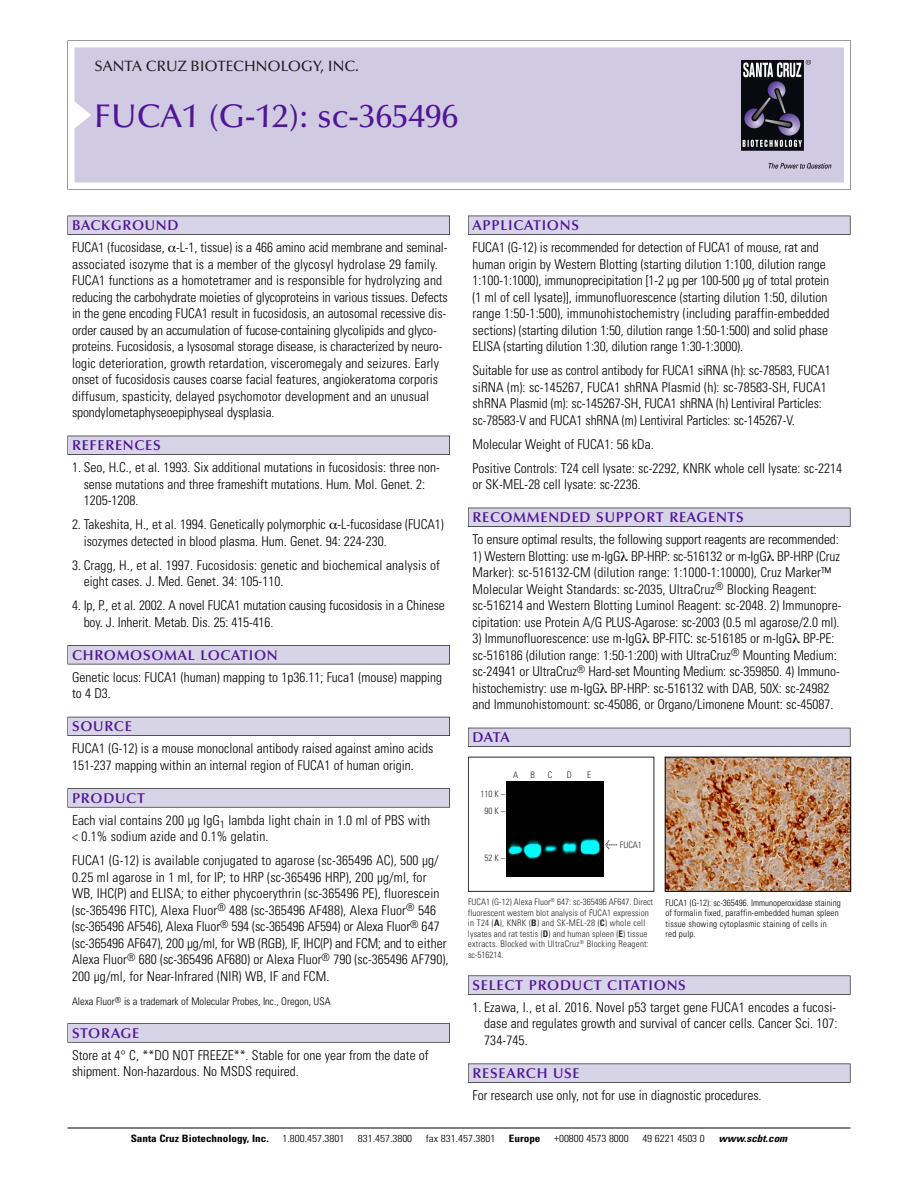
<style>
.page{position:relative;width:918px;height:1188px;background:#fff}
.page>*{position:absolute;margin:0;border:0;box-sizing:border-box;transform-origin:0 0}
.t1{font:500 33px "Optima";color:#511695}
.t2{font:500 15px "Optima";color:#231f20}
.t3{font:600 14.25px "Optima";letter-spacing:.05em;color:#511695}
.t4{font:300 condensed 13.5px/16.5px "Univers";color:#000}
.t5{font:300 condensed 10.5px "Univers";color:#000}
.t6{font:300 condensed 10.2px "Univers";color:#000;scale:1.1 1}
.t7{font:700 condensed 10.2px "Univers";color:#000;scale:1.1 1}
.t8{font:italic 700 condensed 10.2px "Univers";color:#000;scale:1.1 1}
.t9{font:300 condensed 9px/10.5px "Univers";letter-spacing:.01em;color:#272526}
.t10{font:300 condensed 9px/10.5px "Univers";letter-spacing:.015em;color:#000}
.s1{font-family:"Meta Plus";font-weight:400;font-stretch:normal;font-size:10.5px}
.s2{font-weight:700}
</style>
<div class="page">
<svg style="left:68px;top:40px;width:783px;height:149px"></svg>
<div style="left:74px;top:47px;width:770px;height:135px;background:#d1cae3"></div>
<img style="left:741px;top:60px;width:90px;height:108px">
<div style="left:68px;top:216px;width:382px;height:19px;background:#535256"></div>
<div style="left:68px;top:216px;width:381px;height:18px;background:#d7d4e8"></div>
<div style="left:68px;top:436px;width:382px;height:19px;background:#525156"></div>
<div style="left:68px;top:436px;width:381px;height:18px;background:#d7d4e8"></div>
<div style="left:68px;top:645px;width:382px;height:19px;background:#545357"></div>
<div style="left:68px;top:646px;width:381px;height:18px;background:#d7d4e8"></div>
<div style="left:68px;top:717px;width:382px;height:19px;background:#535259"></div>
<div style="left:68px;top:717px;width:381px;height:18px;background:#d7d4e8"></div>
<svg style="left:68px;top:788px;width:382px;height:20px"></svg>
<div style="left:68px;top:789px;width:381px;height:18px;background:#d7d4e8"></div>
<svg style="left:68px;top:1023px;width:382px;height:20px"></svg>
<div style="left:68px;top:1024px;width:381px;height:18px;background:#d7d4e8"></div>
<div style="left:468px;top:216px;width:382px;height:19px;background:#535256"></div>
<div style="left:468px;top:216px;width:382px;height:18px;background:#d7d4e8"></div>
<div style="left:468px;top:508px;width:382px;height:19px;background:#525156"></div>
<div style="left:468px;top:508px;width:382px;height:18px;background:#d7d4e8"></div>
<div style="left:468px;top:728px;width:382px;height:19px;background:#515057"></div>
<div style="left:468px;top:728px;width:382px;height:18px;background:#d7d4e8"></div>
<div style="left:468px;top:976px;width:382px;height:19px;background:#58575a"></div>
<div style="left:468px;top:976px;width:382px;height:18px;background:#d7d4e8"></div>
<div style="left:468px;top:1064px;width:382px;height:19px;background:#545457"></div>
<div style="left:468px;top:1064px;width:382px;height:18px;background:#d7d4e8"></div>
<hr style="left:68px;top:1128px;width:782px;height:1px;background:#000">
<img style="left:667px;top:759px;width:182px;height:131px">
<div style="left:665px;top:757px;width:186px;height:135px;border:1px solid #000"></div>
<div style="left:468px;top:757px;width:186px;height:135px;border:1px solid #272526"></div>
<img style="left:506px;top:782px;width:97px;height:95px">
<p class="t2" style="left:94px;top:60px;width:266px">SANTA CRUZ BIOTECHNOLOGY, INC.</p>
<p class="t1" style="left:94px;top:102px;width:365px">FUCA1 (G-12): sc-365496</p>
<p class="t3" style="left:72px;top:219px;width:108px">BACKGROUND</p>
<p class="t4" style="left:72px;top:240px;width:377px">FUCA1 (fucosidase, -L-1, tissue) is a 466 amino acid membrane and seminal&shy;associated isozyme that is a member of the glycosyl hydrolase 29 family.<br>FUCA1 functions as a homotetramer and is responsible for hydrolyzing and reducing the carbohydrate moieties of glycoproteins in various tissues. Defects in the gene encoding FUCA1 result in fucosidosis, an autosomal recessive dis&shy;order caused by an accumulation of fucose-containing glycolipids and glyco&shy;proteins. Fucosidosis, a lysosomal storage disease, is characterized by neuro&shy;logic deterioration, growth retardation, visceromegaly and seizures. Early onset of fucosidosis causes coarse facial features, angiokeratoma corporis diffusum, spasticity, delayed psychomotor development and an unusual spondylometaphyseoepiphyseal dysplasia.</p>
<p class="t3" style="left:72px;top:439px;width:90px">REFERENCES</p>
<p class="t4" style="left:84px;top:460px;width:358px;text-indent:-12px">1. Seo, H.C., et al. 1993. Six additional mutations in fucosidosis: three non&shy;sense mutations and three frameshift mutations. Hum. Mol. Genet. 2:<br>1205-1208.</p>
<p class="t4" style="left:84px;top:517px;width:362px;text-indent:-12px">2. Takeshita, H., et al. 1994. Genetically polymorphic -L-fucosidase (FUCA1) isozymes detected in blood plasma. Hum. Genet. 94: 224-230.</p>
<p class="t4" style="left:84px;top:558px;width:358px;text-indent:-12px">3. Cragg, H., et al. 1997. Fucosidosis: genetic and biochemical analysis of eight cases. J. Med. Genet. 34: 105-110.</p>
<p class="t4" style="left:84px;top:598px;width:363px;text-indent:-12px">4. Ip, P., et al. 2002. A novel FUCA1 mutation causing fucosidosis in a Chinese boy. J. Inherit. Metab. Dis. 25: 415-416.</p>
<p class="t3" style="left:72px;top:649px;width:207px">CHROMOSOMAL LOCATION</p>
<p class="t4" style="left:72px;top:670px;width:371px">Genetic locus: FUCA1 (human) mapping to 1p36.11; Fuca1 (mouse) mapping to 4 D3.</p>
<p class="t3" style="left:72px;top:720px;width:61px">SOURCE</p>
<p class="t4" style="left:72px;top:742px;width:363px">FUCA1 (G-12) is a mouse monoclonal antibody raised against amino acids<br>151-237 mapping within an internal region of FUCA1 of human origin.</p>
<p class="t3" style="left:72px;top:792px;width:74px">PRODUCT</p>
<p class="t4" style="left:72px;top:813px;width:360px">Each vial contains 200 µg IgG<sub>1</sub> lambda light chain in 1.0 ml of PBS with &lt; 0.1% sodium azide and 0.1% gelatin.</p>
<p class="t4" style="left:72px;top:854px;width:378px">FUCA1 (G-12) is available conjugated to agarose (sc-365496 AC), 500 µg/ 0.25 ml agarose in 1 ml, for IP; to HRP (sc-365496 HRP), 200 µg/ml, for WB, IHC(P) and ELISA; to either phycoerythrin (sc-365496 PE), fluorescein (sc-365496 FITC), Alexa Fluor<sup>®</sup> 488 (sc-365496 AF488), Alexa Fluor<sup>®</sup> 546 (sc-365496 AF546), Alexa Fluor<sup>®</sup> 594 (sc-365496 AF594) or Alexa Fluor<sup>®</sup> 647 (sc-365496 AF647), 200 µg/ml, for WB (RGB), IF, IHC(P) and FCM; and to either Alexa Fluor<sup>®</sup> 680 (sc-365496 AF680) or Alexa Fluor<sup>®</sup> 790 (sc-365496 AF790), 200 µg/ml, for Near-Infrared (NIR) WB, IF and FCM.</p>
<p class="t5" style="left:72px;top:997px;width:260px">Alexa Fluor<sup>®</sup> is a trademark of Molecular Probes, Inc., Oregon, USA</p>
<p class="t3" style="left:72px;top:1027px;width:69px">STORAGE</p>
<p class="t4" style="left:72px;top:1048px;width:358px">Store at 4° C, **DO NOT FREEZE**. Stable for one year from the date of shipment. Non-hazardous. No MSDS required.</p>
<p class="t3" style="left:473px;top:219px;width:108px">APPLICATIONS</p>
<p class="t4" style="left:473px;top:240px;width:359px">FUCA1 (G-12) is recommended for detection of FUCA1 of mouse, rat and human origin by Western Blotting (starting dilution 1:100, dilution range 1:100-1:1000), immunoprecipitation [1-2 µg per 100-500 µg of total protein (1 ml of cell lysate)], immunofluorescence (starting dilution 1:50, dilution range 1:50-1:500), immunohistochemistry (including paraffin-embedded sections) (starting dilution 1:50, dilution range 1:50-1:500) and solid phase ELISA (starting dilution 1:30, dilution range 1:30-1:3000).</p>
<p class="t4" style="left:473px;top:363px;width:360px">Suitable for use as control antibody for FUCA1 siRNA (h): sc-78583, FUCA1 siRNA (m): sc-145267, FUCA1 shRNA Plasmid (h): sc-78583-SH, FUCA1 shRNA Plasmid (m): sc-145267-SH, FUCA1 shRNA (h) Lentiviral Particles: sc-78583-V and FUCA1 shRNA (m) Lentiviral Particles: sc-145267-V.</p>
<p class="t4" style="left:473px;top:437px;width:183px">Molecular Weight of FUCA1: 56 kDa.</p>
<p class="t4" style="left:473px;top:461px;width:371px">Positive Controls: T24 cell lysate: sc-2292, KNRK whole cell lysate: sc-2214 or SK-MEL-28 cell lysate: sc-2236.</p>
<p class="t3" style="left:473px;top:511px;width:273px">RECOMMENDED SUPPORT REAGENTS</p>
<p class="t4" style="left:473px;top:532px;width:368px">To ensure optimal results, the following support reagents are recommended:</p>
<p class="t4" style="left:473px;top:549px;width:371px">1) Western Blotting: use m-IgG● BP-HRP: sc-516132 or m-IgG● BP-HRP (Cruz Marker): sc-516132-CM (dilution range: 1:1000-1:10000), Cruz Marker™ Molecular Weight Standards: sc-2035, UltraCruz<sup>®</sup> Blocking Reagent: sc-516214 and Western Blotting Luminol Reagent: sc-2048. 2) Immunopre&shy;cipitation: use Protein A/G PLUS-Agarose: sc-2003 (0.5 ml agarose/2.0 ml).</p>
<p class="t4" style="left:473px;top:631px;width:369px">3) Immunofluorescence: use m-IgG● BP-FITC: sc-516185 or m-IgG● BP-PE: sc-516186 (dilution range: 1:50-1:200) with UltraCruz<sup>®</sup> Mounting Medium: sc-24941 or UltraCruz<sup>®</sup> Hard-set Mounting Medium: sc-359850. 4) Immuno&shy;histochemistry: use m-IgG● BP-HRP: sc-516132 with DAB, 50X: sc-24982 and Immunohistomount: sc-45086, or Organo/Limonene Mount: sc-45087.</p>
<p class="t3" style="left:473px;top:731px;width:39px">DATA</p>
<p class="t9" style="left:513px;top:771px;width:7px">A</p>
<p class="t9" style="left:530px;top:771px;width:6px">B</p>
<p class="t9" style="left:548px;top:771px;width:6px">C</p>
<p class="t9" style="left:567px;top:771px;width:7px">D</p>
<p class="t9" style="left:587px;top:771px;width:5px">E</p>
<p class="t9" style="left:480px;top:786px;width:26px;line-height:17.1px;text-align:center">110 K –<br>90 K –</p>
<p class="t9" style="left:484px;top:853px;width:22px">52 K –</p>
<p class="t9" style="left:605px;top:841px;width:38px"><span class="s1">&lt;</span> FUCA1</p>
<p class="t9" style="left:468px;top:898px;width:187px">FUCA1 (G-12) Alexa Fluor<sup>®</sup> 647: sc-365496 AF647. Direct fluorescent western blot analysis of FUCA1 expression in T24 (<span class="s2">A</span>), KNRK (<span class="s2">B</span>) and SK-MEL-28 (<span class="s2">C</span>) whole cell lysates and rat testis (<span class="s2">D</span>) and human spleen (<span class="s2">E</span>) tissue extracts. Blocked with UltraCruz<sup>®</sup> Blocking Reagent: sc-516214.</p>
<p class="t10" style="left:665px;top:898px;width:177px">FUCA1 (G-12): sc-365496. Immunoperoxidase staining of formalin fixed, paraffin-embedded human spleen tissue showing cytoplasmic staining of cells in<br>red pulp.</p>
<p class="t3" style="left:473px;top:979px;width:215px">SELECT PRODUCT CITATIONS</p>
<p class="t4" style="left:484px;top:1000px;width:355px;text-align:justify;text-indent:-12px">1. Ezawa, I., et al. 2016. Novel p53 target gene FUCA1 encodes a fucosi&shy;dase and regulates growth and survival of cancer cells. Cancer Sci. 107:<br>734-745.</p>
<p class="t3" style="left:473px;top:1067px;width:109px">RESEARCH USE</p>
<p class="t4" style="left:473px;top:1088px;width:291px">For research use only, not for use in diagnostic procedures.</p>
<p class="t7" style="left:131px;top:1135px;width:127px">Santa Cruz Biotechnology, Inc.</p>
<p class="t6" style="left:282px;top:1135px;width:58px">1.800.457.3801</p>
<p class="t6" style="left:358px;top:1135px;width:51px">831.457.3800</p>
<p class="t6" style="left:426px;top:1135px;width:65px">fax 831.457.3801</p>
<p class="t7" style="left:509px;top:1135px;width:30px">Europe</p>
<p class="t6" style="left:554px;top:1135px;width:69px">+00800 4573 8000</p>
<p class="t6" style="left:642px;top:1135px;width:58px">49 6221 4503 0</p>
<p class="t8" style="left:719px;top:1135px;width:66px">www.scbt.com</p>
</div>
